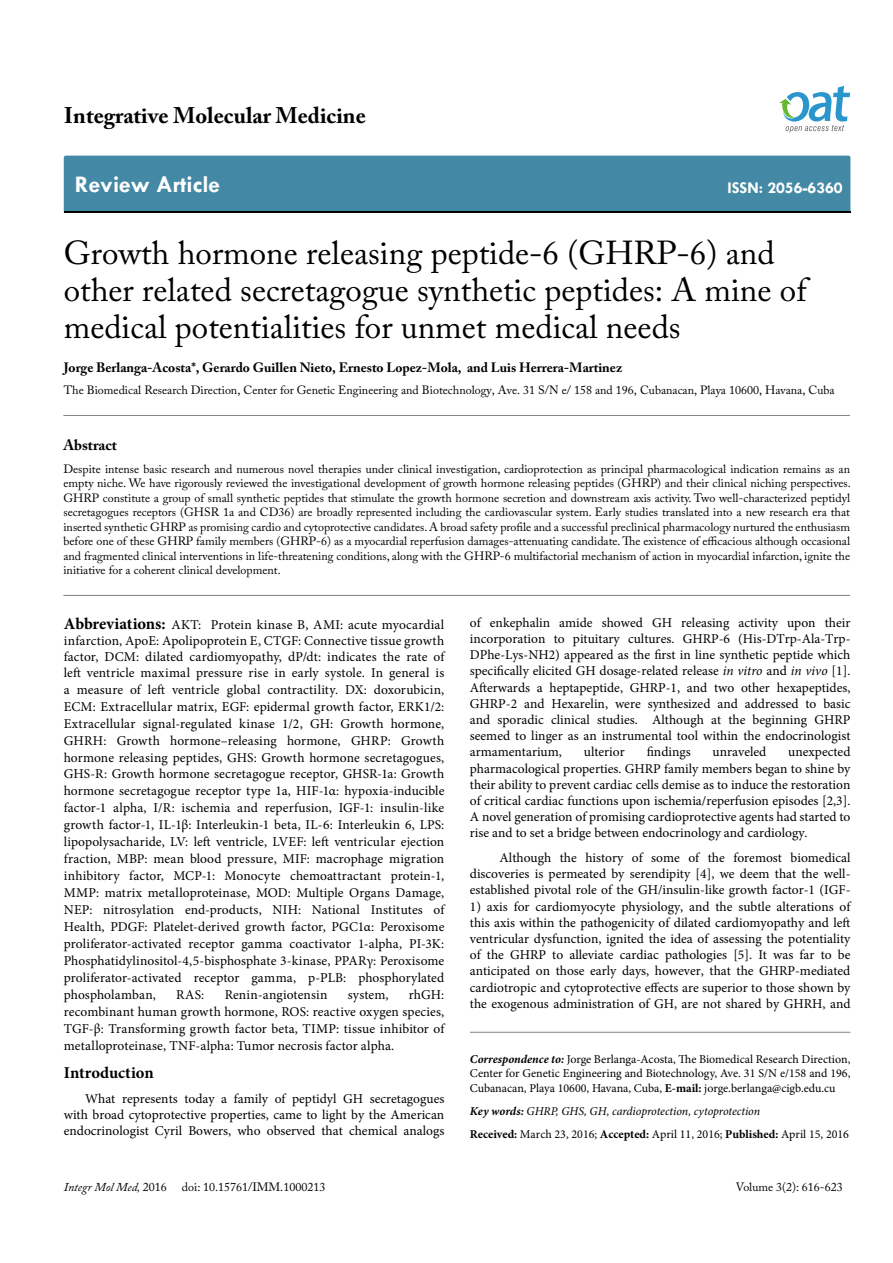
<style>
.page{position:relative;width:893px;height:1263px;background:#fff}
.page>*{position:absolute;margin:0;border:0;box-sizing:border-box;transform-origin:0 0}
.t1{font:33px/37.5px "Adobe Caslon Pro";color:#000}
.t2{font:700 24px "Tw Cen";color:#fff}
.t3{font:700 22.5px "Adobe Caslon Pro";color:#000}
.t4{font:700 16.5px "Tw Cen";color:#fff}
.t5{font:700 16.5px "Minion Pro";letter-spacing:-.005em;color:#000}
.t6{font:700 15px "Adobe Caslon Pro";color:#000}
.t7{font:13.5px/16.2px "Minion Pro";color:#000;text-align:justify}
.t8{font:700 13.5px "Adobe Caslon Pro";color:#000}
.t9{font:12px/14.4px "Adobe Caslon Pro";color:#000;text-align:justify}
.t10{font:12px/14.4px "Minion Pro";color:#000;text-align:justify}
.t11{font:italic 12px/23px "Minion Pro";letter-spacing:-.01em;color:#000}
.t12{font:italic 12px "Adobe Caslon Pro";color:#000}
.s1{font-weight:700;font-size:16.5px}
.s2{font-style:italic}
.s3{font-weight:700;font-style:italic}
.s4{font-weight:700}
.s5{font-weight:700;font-style:normal}
.s6{font-style:normal}
</style>
<div class="page">
<div style="left:64px;top:156px;width:786px;height:56px;background:#4389a5"></div>
<svg style="left:779px;top:86px;width:71px;height:47px"></svg>
<hr style="left:63px;top:415px;width:787px;height:1px;background:#808285">
<hr style="left:63px;top:595px;width:787px;height:1px;background:#808285">
<hr style="left:470px;top:1032px;width:380px;height:1px;background:#808285">
<h3 class="t3" style="left:64px;top:102px;width:303px">Integrative Molecular Medicine</h3>
<h2 class="t2" style="left:75px;top:170px;width:147px">Review Article</h2>
<p class="t4" style="left:727px;top:178px;width:117px">ISSN: 2056-6360</p>
<h1 class="t1" style="left:64px;top:233px;width:744px">Growth hormone releasing peptide-6 (GHRP-6) and other related secretagogue synthetic peptides: A mine of medical potentialities for unmet medical needs</h1>
<p class="t8" style="left:64px;top:359px;width:560px">Jorge Berlanga-Acosta*, Gerardo Guillen Nieto, Ernesto Lopez-Mola, and Luis Herrera-Martinez</p>
<p class="t9" style="left:64px;top:383px;width:772px">The Biomedical Research Direction, Center for Genetic Engineering and Biotechnology, Ave. 31 S/N e/ 158 and 196, Cubanacan, Playa 10600, Havana, Cuba</p>
<p class="t6" style="left:63px;top:436px;width:55px">Abstract</p>
<p class="t9" style="left:63px;top:462px;width:789px">Despite intense basic research and numerous novel therapies under clinical investigation, cardioprotection as principal pharmacological indication remains as an empty niche. We have rigorously reviewed the investigational development of growth hormone releasing peptides (GHRP) and their clinical niching perspectives.<br>GHRP constitute a group of small synthetic peptides that stimulate the growth hormone secretion and downstream axis activity. Two well-characterized peptidyl secretagogues receptors (GHSR 1a and CD36) are broadly represented including the cardiovascular system. Early studies translated into a new research era that inserted synthetic GHRP as promising cardio and cytoprotective candidates. A broad safety profile and a successful preclinical pharmacology nurtured the enthusiasm before one of these GHRP family members (GHRP-6) as a myocardial reperfusion damages-attenuating candidate. The existence of efficacious although occasional and fragmented clinical interventions in life-threatening conditions, along with the GHRP-6 multifactorial mechanism of action in myocardial infarction, ignite the initiative for a coherent clinical development.</p>
<p class="t7" style="left:64px;top:616px;width:382px;line-height:16.8px"><span class="s1">Abbreviations:</span> AKT: Protein kinase B, AMI: acute myocardial infarction, ApoE: Apolipoprotein E, CTGF: Connective tissue growth factor, DCM: dilated cardiomyopathy, dP/dt: indicates the rate of left ventricle maximal pressure rise in early systole. In general is a measure of left ventricle global contractility. DX: doxorubicin, ECM: Extracellular matrix, EGF: epidermal growth factor, ERK1/2:<br>Extracellular signal-regulated kinase 1/2, GH: Growth hormone, GHRH: Growth hormone–releasing hormone, GHRP: Growth hormone releasing peptides, GHS: Growth hormone secretagogues, GHS-R: Growth hormone secretagogue receptor, GHSR-1a: Growth hormone secretagogue receptor type 1a, HIF-1α: hypoxia-inducible factor-1 alpha, I/R: ischemia and reperfusion, IGF-1: insulin-like growth factor-1, IL-1β: Interleukin-1 beta, IL-6: Interleukin 6, LPS: lipopolysacharide, LV: left ventricle, LVEF: left ventricular ejection fraction, MBP: mean blood pressure, MIF: macrophage migration inhibitory factor, MCP-1: Monocyte chemoattractant protein-1, MMP: matrix metalloproteinase, MOD: Multiple Organs Damage, NEP: nitrosylation end-products, NIH: National Institutes of Health, PDGF: Platelet-derived growth factor, PGC1α: Peroxisome proliferator-activated receptor gamma coactivator 1-alpha, PI-3K:<br>Phosphatidylinositol-4,5-bisphosphate 3-kinase, PPARγ: Peroxisome proliferator-activated receptor gamma, p-PLB: phosphorylated phospholamban,</p>
<p class="t7" style="left:64px;top:986px;width:382px;line-height:17px;text-indent:345px">rhGH: recombinant human growth hormone, ROS: reactive oxygen species, TGF-β: Transforming growth factor beta, TIMP: tissue inhibitor of metalloproteinase, TNF-alpha: Tumor necrosis factor alpha.</p>
<p class="t5" style="left:64px;top:1061px;width:91px">Introduction</p>
<p class="t7" style="left:64px;top:1090px;width:382px;text-indent:21px">What represents today a family of peptidyl GH secretagogues with broad cytoprotective properties, came to light by the American endocrinologist Cyril Bowers, who observed that chemical analogs</p>
<p class="t7" style="left:176px;top:986px;width:30px">RAS:</p>
<p class="t7" style="left:225px;top:986px;width:104px">Renin-angiotensin</p>
<p class="t7" style="left:348px;top:986px;width:42px">system,</p>
<p class="t7" style="left:470px;top:614px;width:382px">of enkephalin amide showed GH releasing activity upon their incorporation to pituitary cultures. GHRP-6 (His-DTrp-Ala-Trp-DPhe-Lys-NH2) appeared as the first in line synthetic peptide which specifically elicited GH dosage-related release <span class="s2">in vitro</span> and <span class="s2">in vivo</span> [1].<br>Afterwards a heptapeptide, GHRP-1, and two other hexapeptides, GHRP-2 and Hexarelin, were synthesized and addressed to basic and sporadic clinical studies. Although at the beginning GHRP seemed to linger as an instrumental tool within the endocrinologist armamentarium,</p>
<p class="t7" style="left:470px;top:744px;width:382px;text-indent:318px">unexpected pharmacological properties. GHRP family members began to shine by their ability to prevent cardiac cells demise as to induce the restoration of critical cardiac functions upon ischemia/reperfusion episodes [2,3].<br>A novel generation of promising cardioprotective agents had started to rise and to set a bridge between endocrinology and cardiology.</p>
<p class="t7" style="left:470px;top:850px;width:382px;text-indent:30px">Although the history of some of the foremost biomedical discoveries is permeated by serendipity [4], we deem that the well&shy;established pivotal role of the GH/insulin-like growth factor-1 (IGF-</p>
<p class="t7" style="left:470px;top:898px;width:382px">1) axis for cardiomyocyte physiology, and the subtle alterations of this axis within the pathogenicity of dilated cardiomyopathy and left ventricular dysfunction, ignited the idea of assessing the potentiality of the GHRP to alleviate cardiac pathologies [5]. It was far to be anticipated on those early days, however, that the GHRP-mediated cardiotropic and cytoprotective effects are superior to those shown by the exogenous administration of GH, are not shared by GHRH, and</p>
<p class="t7" style="left:584px;top:744px;width:42px">ulterior</p>
<p class="t7" style="left:647px;top:744px;width:46px">findings</p>
<p class="t7" style="left:713px;top:744px;width:55px">unraveled</p>
<p class="t10" style="left:470px;top:1052px;width:382px"><span class="s3">Correspondence to:</span> Jorge Berlanga-Acosta, The Biomedical Research Direction, Center for Genetic Engineering and Biotechnology, Ave. 31 S/N e/158 and 196, Cubanacan, Playa 10600, Havana, Cuba, <span class="s4">E-mail:</span> jorge.berlanga@cigb.edu.cu</p>
<p class="t11" style="left:470px;top:1099px;width:381px"><span class="s4">Key words:</span> GHRP, GHS, GH, cardioprotection, cytoprotection<br><span class="s5">Received:</span> <span class="s6">March 23, 2016;</span> <span class="s5">Accepted:</span> <span class="s6">April 11, 2016;</span> <span class="s5">Published:</span> <span class="s6">April 15, 2016</span></p>
<p class="t12" style="left:64px;top:1180px;width:104px">Integr Mol Med, <span class="s6">2016</span></p>
<p class="t9" style="left:182px;top:1180px;width:145px">doi: 10.15761/IMM.1000213</p>
<p class="t9" style="left:736px;top:1180px;width:108px">Volume 3(2): 616-623</p>
</div>
